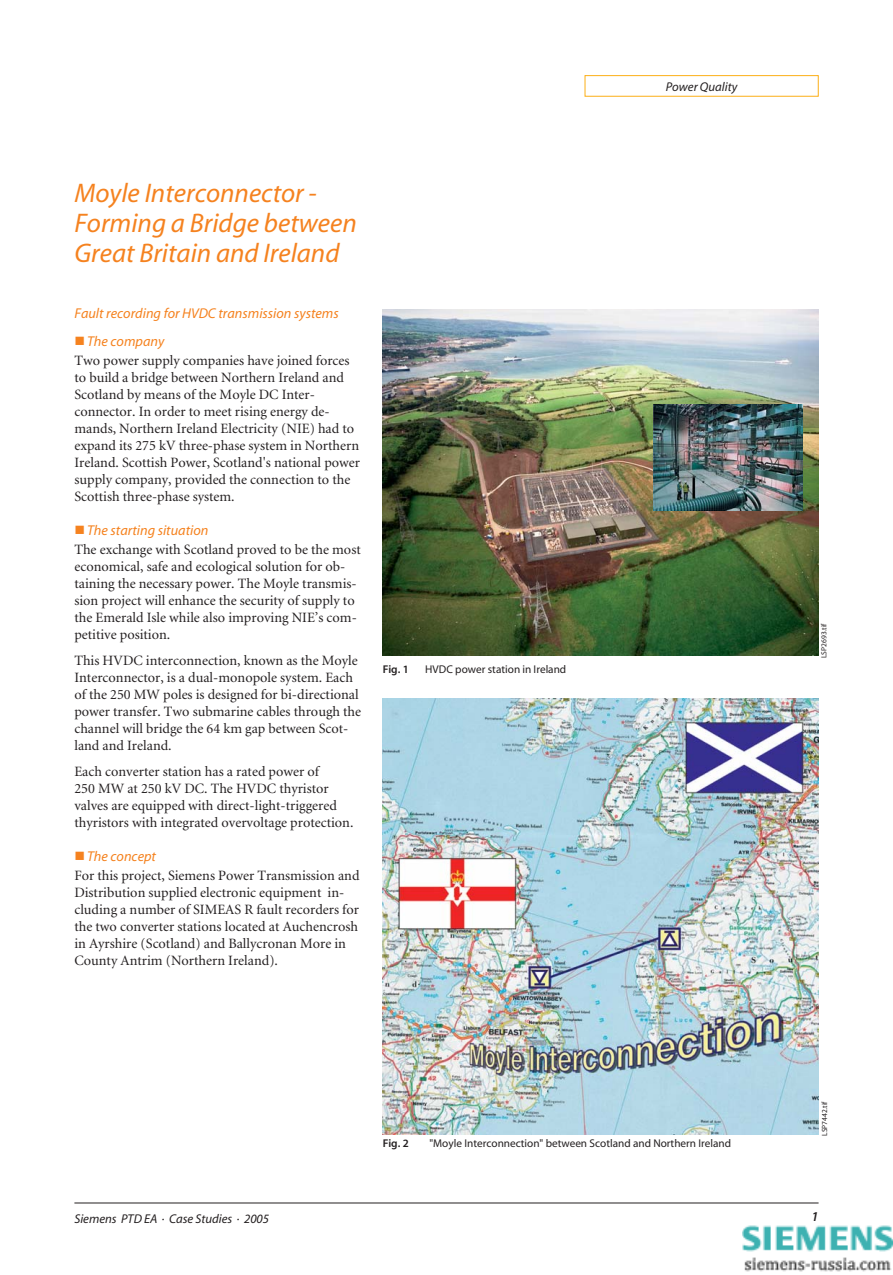
<style>
.page{position:relative;width:893px;height:1275px;background:#fff}
.page>*{position:absolute;margin:0;border:0;box-sizing:border-box;transform-origin:0 0}
.t1{font:27px/29.7px "Myriad MM It 400 600";color:#f5821f}
.t2{font:14.25px/17px "Minion";color:#231f20}
.t3{font:14.25px/27.6px "Myriad MM It 400 600";color:#f5821f}
.t4{font:13.5px "Myriad MM It 565 600";color:#231f20}
.t5{font:italic 12.75px "Myriad";color:#231f20}
.t6{font:12.75px "Myriad MM It 400 600";color:#231f20}
.t7{font:11.25px "Myriad MM 400 600";color:#231f20}
.t8{font:11.25px "Myriad MM 565 600";color:#231f20}
.t9{font:7.5px "Myriad MM 400 600";color:#231f20}
</style>
<div class="page">
<hr style="left:74px;top:1202px;width:745px;height:1px;background:#231f20">
<div style="left:585px;top:75px;width:234px;height:22px;border:1px solid #fcaf17"></div>
<img style="left:383px;top:309px;width:435px;height:346px">
<img style="left:383px;top:698px;width:435px;height:436px">
<img style="left:654px;top:404px;width:148px;height:106px">
<img style="left:742px;top:1225px;width:150px;height:47px">
<h1 class="t1" style="left:74px;top:180px;width:284px">Moyle Interconnector -<br>Forming a Bridge between<br>Great Britain and Ireland</h1>
<p class="t3" style="left:87px;top:301px;width:253px;text-indent:-13px">Fault recording for HVDC transmission systems<br>The company</p>
<p class="t2" style="left:74px;top:353px;width:287px">Two power supply companies have joined forces to build a bridge between Northern Ireland and Scotland by means of the Moyle DC Inter&shy;connector. In order to meet rising energy de&shy;mands, Northern Ireland Electricity (NIE) had to expand its 275 kV three-phase system in Northern Ireland. Scottish Power, Scotland's national power supply company, provided the connection to the Scottish three-phase system.</p>
<p class="t3" style="left:87px;top:518px;width:123px">The starting situation</p>
<p class="t2" style="left:74px;top:542px;width:288px">The exchange with Scotland proved to be the most economical, safe and ecological solution for ob&shy;taining the necessary power. The Moyle transmis&shy;sion project will enhance the security of supply to the Emerald Isle while also improving NIE’s com&shy;petitive position.</p>
<p class="t2" style="left:74px;top:653px;width:288px">This HVDC interconnection, known as the Moyle Interconnector, is a dual-monopole system. Each of the 250 MW poles is designed for bi-directional power transfer. Two submarine cables through the channel will bridge the 64 km gap between Scot&shy;land and Ireland.</p>
<p class="t2" style="left:74px;top:763px;width:281px">Each converter station has a rated power of<br>250 MW at 250 kV DC. The HVDC thyristor valves are equipped with direct-light-triggered thyristors with integrated overvoltage protection.</p>
<p class="t3" style="left:87px;top:843px;width:70px">The concept</p>
<p class="t2" style="left:74px;top:867px;width:287px">For this project, Siemens Power Transmission and Distribution supplied electronic equipment in&shy;cluding a number of SIMEAS R fault recorders for the two converter stations located at Auchencrosh in Ayrshire (Scotland) and Ballycronan More in County Antrim (Northern Ireland).</p>
<p class="t8" style="left:383px;top:665px;width:28px">Fig. 1</p>
<p class="t7" style="left:425px;top:665px;width:143px">HVDC power station in Ireland</p>
<p class="t6" style="left:666px;top:82px;width:73px">Power Quality</p>
<p class="t8" style="left:383px;top:1139px;width:28px">Fig. 2</p>
<p class="t7" style="left:429px;top:1139px;width:303px">"Moyle Interconnection" between Scotland and Northern Ireland</p>
<p class="t9" style="left:821px;top:658px;width:36px;rotate:-90deg">LSP2693.tif</p>
<p class="t9" style="left:822px;top:1135px;width:36px;rotate:-90deg">LSP7442.tif</p>
<p class="t5" style="left:74px;top:1213px;width:196px">Siemens PTD EA · Case Studies · 2005</p>
<p class="t4" style="left:811px;top:1211px;width:9px">1</p>
</div>
